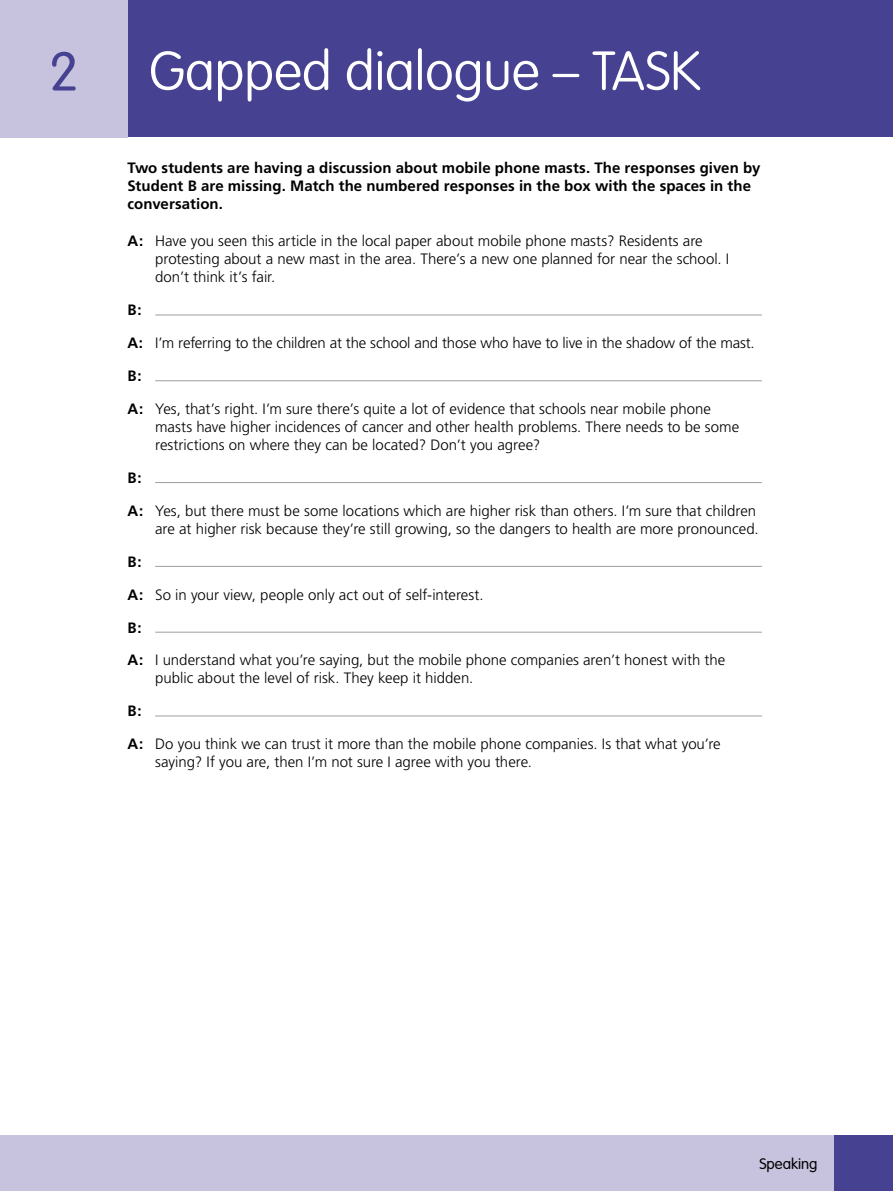
<style>
.page{position:relative;width:893px;height:1191px;background:#fff}
.page>*{position:absolute;margin:0;border:0;box-sizing:border-box;transform-origin:0 0}
.t1{font:100 54px "VAG Rounded";letter-spacing:-.005em;color:#fff}
.t2{font:300 54px "VAG Rounded";color:#464291}
.t3{font:300 15px/32.8px "Frutiger";color:#000}
.t4{font:700 15px/18px "Frutiger";letter-spacing:.005em;color:#000}
.t5{font:300 15px "VAG Rounded";color:#000}
.s1{font-weight:700}
</style>
<div class="page">
<div style="left:128px;top:0;width:765px;height:137px;background:#464291"></div>
<div style="left:0;top:0;width:128px;height:137px;background:#c7c2de"></div>
<div style="left:0;top:1135px;width:842px;height:56px;background:#c7c2de"></div>
<div style="left:834px;top:1135px;width:59px;height:56px;background:#464291"></div>
<hr style="left:155px;top:315px;width:607px;height:1px;background:#9c9e9f">
<hr style="left:155px;top:380px;width:607px;height:1px;background:#9c9e9f">
<hr style="left:155px;top:482px;width:607px;height:1px;background:#9c9e9f">
<hr style="left:155px;top:566px;width:607px;height:1px;background:#9c9e9f">
<hr style="left:155px;top:632px;width:607px;height:1px;background:#9c9e9f">
<hr style="left:155px;top:715px;width:607px;height:1px;background:#9c9e9f">
<h1 class="t2" style="left:49px;top:41px;width:30px">2</h1>
<h1 class="t1" style="left:149px;top:40px;width:553px">Gapped dialogue – TASK</h1>
<p class="t4" style="left:128px;top:159px;width:634px">Two students are having a discussion about mobile phone masts. The responses given by<br>Student B are missing. Match the numbered responses in the box with the spaces in the conversation.</p>
<p class="t3" style="left:155px;top:232px;width:575px;line-height:18px;text-indent:-28px"><span class="s1">A:</span> Have you seen this article in the local paper about mobile phone masts? Residents are protesting about a new mast in the area. There’s a new one planned for near the school. I don’t think it’s fair.</p>
<p class="t3" style="left:128px;top:294px;width:629px"><span class="s1">B:<br>A:</span> I’m referring to the children at the school and those who have to live in the shadow of the mast.<br><span class="s1">B:<br>A:</span> Yes, that’s right. I’m sure there’s quite a lot of evidence that schools near mobile phone</p>
<p class="t3" style="left:155px;top:418px;width:585px;line-height:18px">masts have higher incidences of cancer and other health problems. There needs to be some restrictions on where they can be located? Don’t you agree?</p>
<p class="t3" style="left:128px;top:461px;width:630px"><span class="s1">B:<br>A:</span> Yes, but there must be some locations which are higher risk than others. I’m sure that children</p>
<p class="t3" style="left:155px;top:512px;width:605px">are at higher risk because they’re still growing, so the dangers to health are more pronounced.</p>
<p class="t3" style="left:128px;top:545px;width:599px"><span class="s1">B:<br>A:</span> So in your view, people only act out of self-interest.<br><span class="s1">B:<br>A:</span> I understand what you’re saying, but the mobile phone companies aren’t honest with the</p>
<p class="t3" style="left:155px;top:662px;width:320px">public about the level of risk. They keep it hidden.</p>
<p class="t3" style="left:128px;top:695px;width:595px"><span class="s1">B:<br>A:</span> Do you think we can trust it more than the mobile phone companies. Is that what you’re</p>
<p class="t3" style="left:155px;top:746px;width:378px">saying? If you are, then I’m not sure I agree with you there.</p>
<p class="t5" style="left:759px;top:1155px;width:60px">Speaking</p>
</div>
